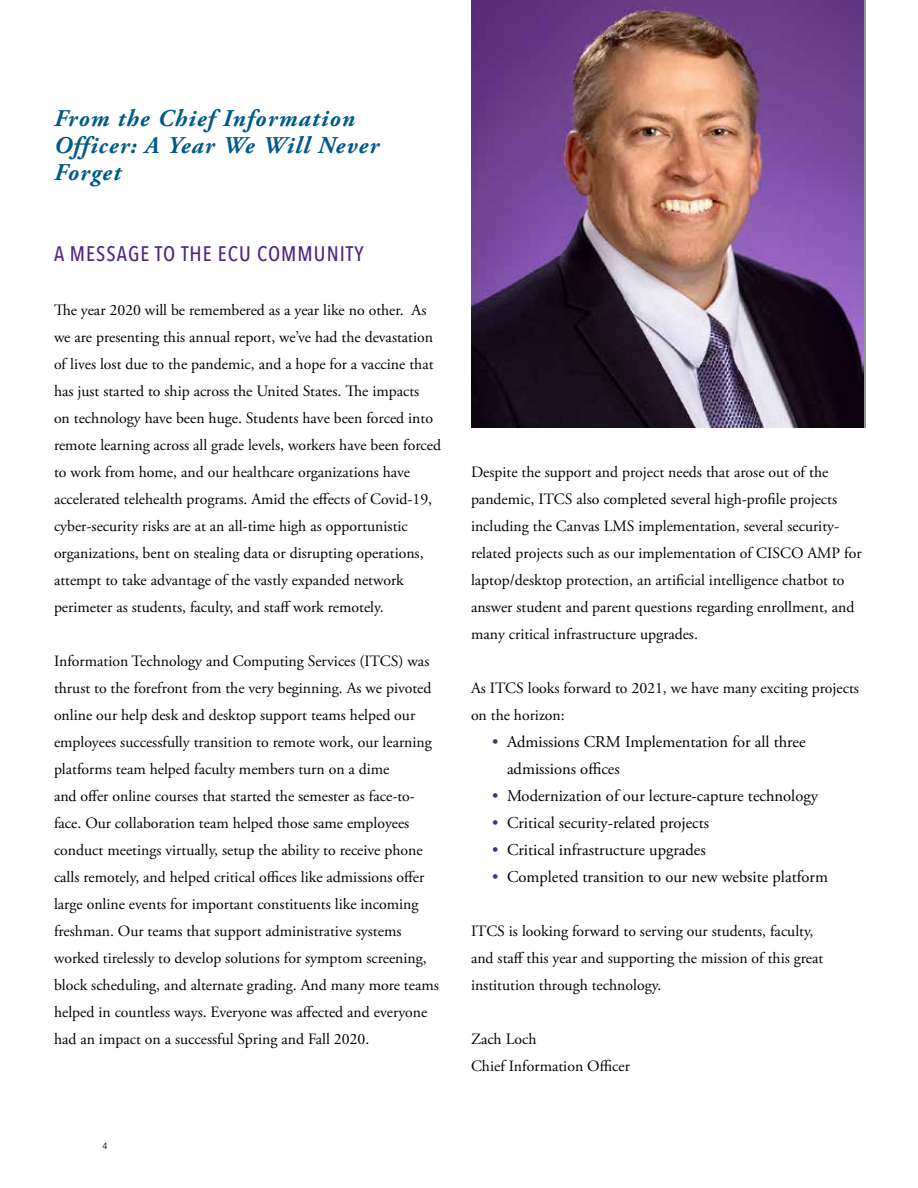
<style>
.page{position:relative;width:918px;height:1188px;background:#fff}
.page>*{position:absolute;margin:0;border:0;box-sizing:border-box;transform-origin:0 0}
.Chapter_Title_-_Alig{font:italic 700 24px/27px "Adobe Garamond Pro";letter-spacing:.05em;color:#005a87}
.Section_Title{font:500 21px "Avenir Next Condensed";letter-spacing:.05em;color:#4f2683}
.Bulleted_List{font:16.5px/27px "Adobe Garamond Pro";color:#000}
.Body_Text{font:15.75px/27px "Adobe Garamond Pro";color:#000}
.t1{font:9px "Avenir";color:#000}
.s1{color:#4f2683}
</style>
<div class="page">
<img style="left:471px;top:0;width:393px;height:428px">
<h1 class="Chapter_Title_-_Alig" style="left:54px;top:105px;width:326px">From the Chief Information<br>Officer: A Year We Will Never<br>Forget</h1>
<h2 class="Section_Title" style="left:54px;top:241px;width:311px">A MESSAGE TO THE ECU COMMUNITY</h2>
<p class="Body_Text" style="left:54px;top:297px;width:389px">The year 2020 will be remembered as a year like no other. As we are presenting this annual report, we’ve had the devastation of lives lost due to the pandemic, and a hope for a vaccine that has just started to ship across the United States. The impacts<br>on technology have been huge. Students have been forced into remote learning across all grade levels, workers have been forced to work from home, and our healthcare organizations have accelerated telehealth programs. Amid the effects of Covid-19, cyber-security risks are at an all-time high as opportunistic organizations, bent on stealing data or disrupting operations, attempt to take advantage of the vastly expanded network perimeter as students, faculty, and staff work remotely.</p>
<p class="Body_Text" style="left:54px;top:648px;width:386px">Information Technology and Computing Services (ITCS) was thrust to the forefront from the very beginning. As we pivoted online our help desk and desktop support teams helped our employees successfully transition to remote work, our learning platforms team helped faculty members turn on a dime<br>and offer online courses that started the semester as face-to&shy;face. Our collaboration team helped those same employees conduct meetings virtually, setup the ability to receive phone calls remotely, and helped critical offices like admissions offer large online events for important constituents like incoming freshman. Our teams that support administrative systems worked tirelessly to develop solutions for symptom screening, block scheduling, and alternate grading. And many more teams helped in countless ways. Everyone was affected and everyone had an impact on a successful Spring and Fall 2020.</p>
<p class="t1" style="left:103px;top:1140px;width:7px">4</p>
<p class="Body_Text" style="left:471px;top:459px;width:392px">Despite the support and project needs that arose out of the pandemic, ITCS also completed several high-profile projects including the Canvas LMS implementation, several security&shy;related projects such as our implementation of CISCO AMP for laptop/desktop protection, an artificial intelligence chatbot to answer student and parent questions regarding enrollment, and many critical infrastructure upgrades.</p>
<p class="Body_Text" style="left:471px;top:675px;width:390px">As ITCS looks forward to 2021, we have many exciting projects on the horizon:</p>
<p class="Bulleted_List" style="left:507px;top:729px;width:300px;text-indent:-15px"><span class="s1">•</span> Admissions CRM Implementation for all three admissions offices</p>
<p class="Bulleted_List" style="left:492px;top:783px;width:328px"><span class="s1">•</span> Modernization of our lecture-capture technology</p>
<p class="Bulleted_List" style="left:492px;top:810px;width:219px"><span class="s1">•</span> Critical security-related projects</p>
<p class="Bulleted_List" style="left:492px;top:837px;width:215px"><span class="s1">•</span> Critical infrastructure upgrades</p>
<p class="Bulleted_List" style="left:492px;top:864px;width:338px"><span class="s1">•</span> Completed transition to our new website platform</p>
<p class="Body_Text" style="left:471px;top:918px;width:354px">ITCS is looking forward to serving our students, faculty, and staff this year and supporting the mission of this great institution through technology.</p>
<p class="Body_Text" style="left:471px;top:1026px;width:160px">Zach Loch<br>Chief Information Officer</p>
</div>
